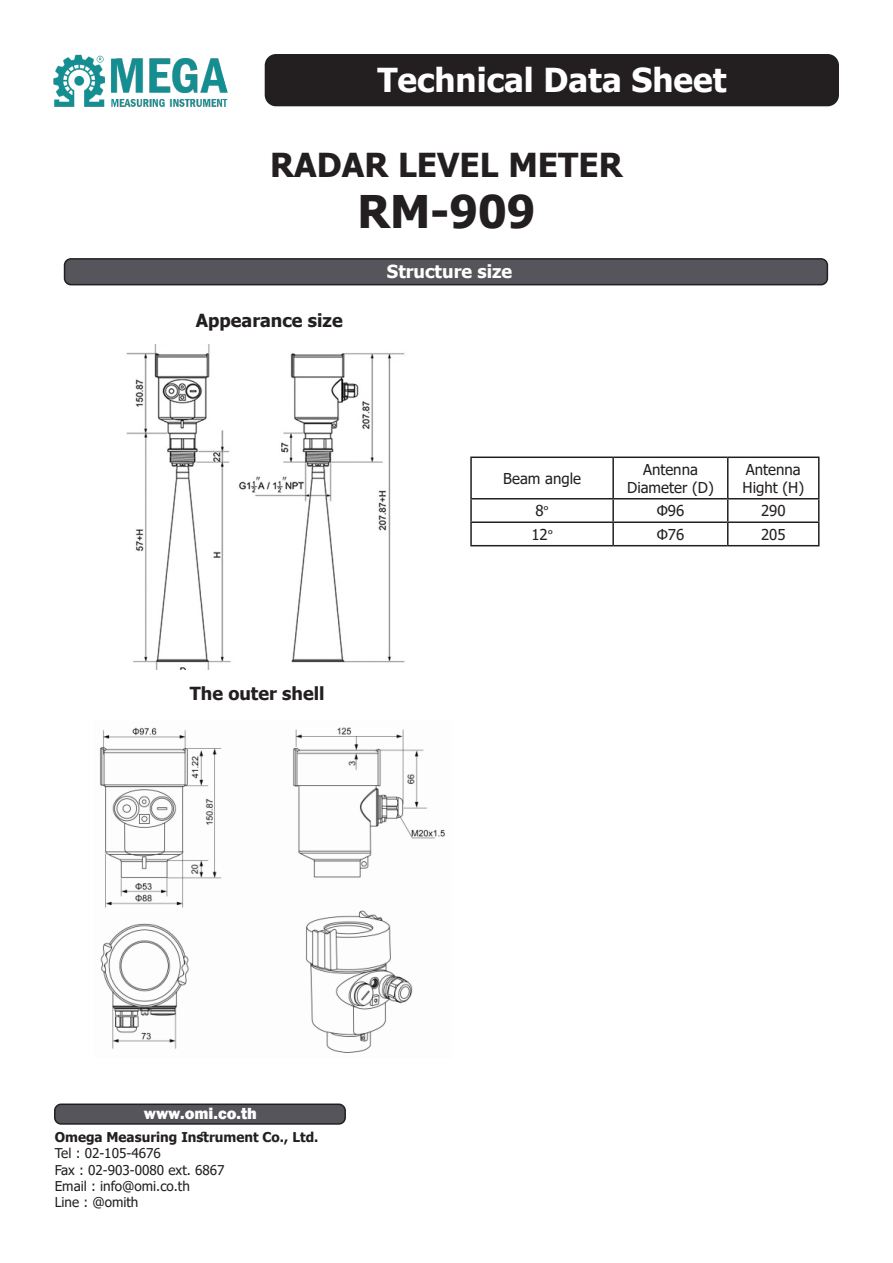
<style>
.page{position:relative;width:893px;height:1263px;background:#fff}
.page>*{position:absolute;margin:0;border:0;box-sizing:border-box;transform-origin:0 0}
.t1{font:700 45px "Tahoma";color:#231f20}
.t2{font:700 33px "Tahoma";color:#fff}
.t3{font:700 33px "Tahoma";color:#231f20}
.t4{font:700 18px "Tahoma";color:#231f20}
.t5{font:700 18px "Tahoma";color:#fff}
.t6{font:800 16.5px "Franklin Gothic";color:#fff}
.t7{font:15px "Tahoma";color:#231f20}
.t8{font:13.5px "Tahoma";color:#231f20}
.t9{font:700 13.5px "Tahoma";color:#231f20}
.s1{font-family:"Minion Pro"}
</style>
<div class="page">
<img style="left:54px;top:54px;width:173px;height:52px">
<div style="left:265px;top:54px;width:574px;height:52px;background:#231f20;border-radius:11px"></div>
<div style="left:65px;top:259px;width:762px;height:26px;background:#55555b;border-radius:6px"></div>
<div style="left:64px;top:258px;width:764px;height:27px;border:2px solid #231f20;border-radius:6px"></div>
<hr style="left:470px;top:456px;width:143px;height:2px;background:#231f20">
<hr style="left:470px;top:458px;width:2px;height:40px;background:#231f20">
<hr style="left:613px;top:456px;width:115px;height:2px;background:#231f20">
<hr style="left:612px;top:458px;width:2px;height:40px;background:#231f20">
<hr style="left:728px;top:456px;width:91px;height:2px;background:#231f20">
<hr style="left:727px;top:458px;width:1px;height:40px;background:#231f20">
<hr style="left:818px;top:458px;width:1px;height:40px;background:#231f20">
<hr style="left:470px;top:498px;width:143px;height:1px;background:#231f20">
<hr style="left:470px;top:499px;width:2px;height:22px;background:#231f20">
<hr style="left:613px;top:498px;width:115px;height:1px;background:#231f20">
<hr style="left:612px;top:499px;width:2px;height:22px;background:#231f20">
<hr style="left:728px;top:498px;width:91px;height:1px;background:#231f20">
<hr style="left:470px;top:521px;width:143px;height:2px;background:#231f20">
<hr style="left:470px;top:523px;width:2px;height:22px;background:#231f20">
<hr style="left:613px;top:521px;width:115px;height:2px;background:#231f20">
<hr style="left:612px;top:523px;width:2px;height:22px;background:#231f20">
<hr style="left:728px;top:521px;width:91px;height:2px;background:#231f20">
<svg style="left:727px;top:499px;width:1px;height:46px"></svg>
<svg style="left:818px;top:499px;width:1px;height:46px"></svg>
<hr style="left:470px;top:545px;width:143px;height:1px;background:#231f20">
<hr style="left:613px;top:545px;width:115px;height:1px;background:#231f20">
<hr style="left:728px;top:545px;width:91px;height:1px;background:#231f20">
<img style="left:100px;top:727px;width:345px;height:326px">
<img style="left:126px;top:345px;width:279px;height:324px">
<div style="left:55px;top:1104px;width:290px;height:20px;background:#55555b;border-radius:6px"></div>
<div style="left:54px;top:1103px;width:292px;height:22px;border:2px solid #231f20;border-radius:6px"></div>
<p class="t2" style="left:377px;top:57px;width:351px">Technical Data Sheet</p>
<p class="t3" style="left:270px;top:142px;width:354px">RADAR LEVEL METER</p>
<p class="t1" style="left:357px;top:180px;width:180px">RM-909</p>
<p class="t5" style="left:387px;top:259px;width:127px">Structure size</p>
<p class="t4" style="left:196px;top:308px;width:148px">Appearance size</p>
<p class="t4" style="left:190px;top:681px;width:136px">The outer shell</p>
<p class="t7" style="left:503px;top:468px;width:79px">Beam angle</p>
<p class="t7" style="left:643px;top:459px;width:56px">Antenna</p>
<p class="t7" style="left:627px;top:477px;width:88px">Diameter (D)</p>
<p class="t7" style="left:746px;top:459px;width:56px">Antenna</p>
<p class="t7" style="left:742px;top:477px;width:63px">Hight (H)</p>
<p class="t7" style="left:535px;top:501px;width:15px">8<span class="s1">°</span></p>
<p class="t7" style="left:657px;top:501px;width:29px">Φ96</p>
<p class="t7" style="left:761px;top:501px;width:26px">290</p>
<p class="t7" style="left:531px;top:524px;width:23px">12<span class="s1">°</span></p>
<p class="t7" style="left:657px;top:524px;width:29px">Φ76</p>
<p class="t7" style="left:761px;top:524px;width:26px">205</p>
<p class="t6" style="left:144px;top:1102px;width:115px">www.omi.co.th</p>
<p class="t9" style="left:55px;top:1128px;width:265px">Omega Measuring Instrument Co., Ltd.</p>
<p class="t8" style="left:55px;top:1144px;width:108px">Tel : 02-105-4676</p>
<p class="t8" style="left:55px;top:1160px;width:171px">Fax : 02-903-0080 ext. 6867</p>
<p class="t8" style="left:55px;top:1177px;width:137px">Email : info@omi.co.th</p>
<p class="t8" style="left:55px;top:1193px;width:85px">Line : @omith</p>
</div>
